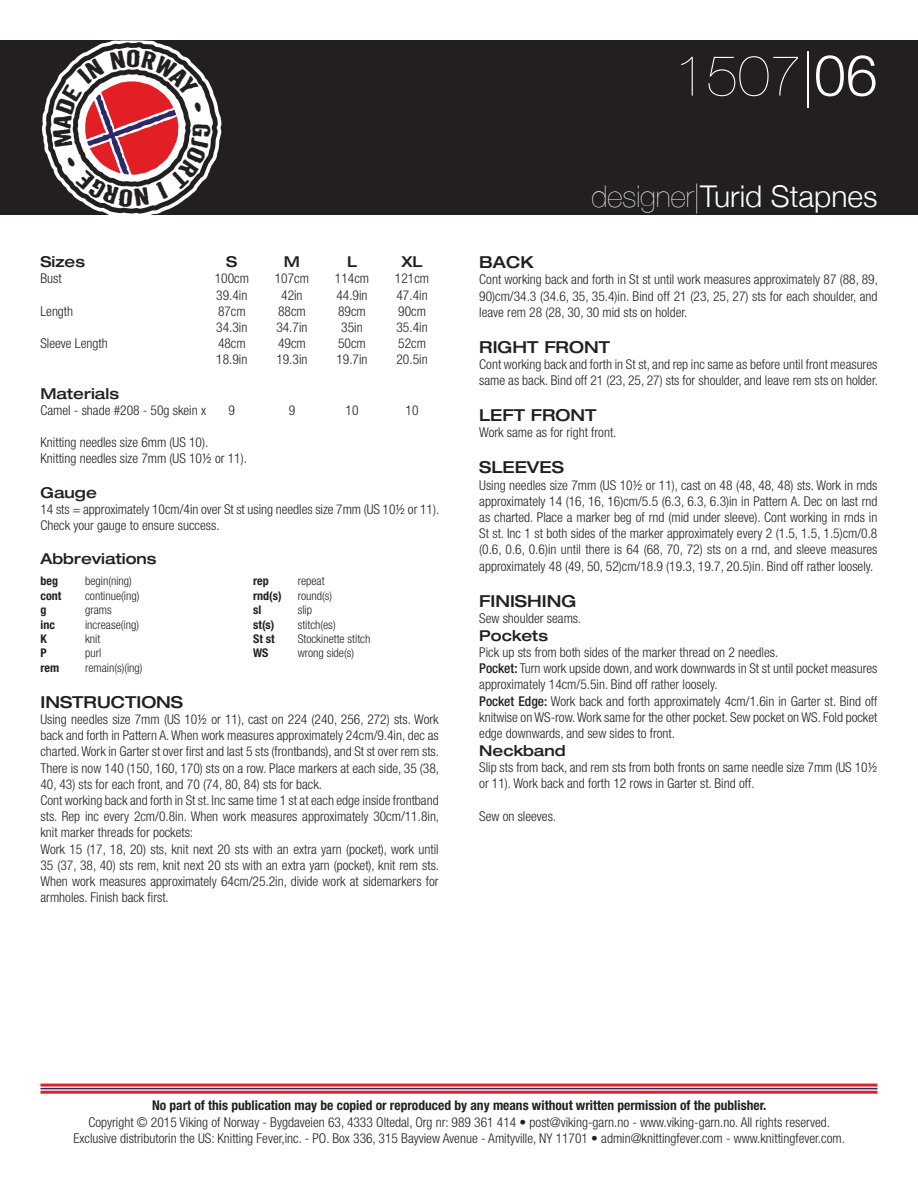
<style>
.page{position:relative;width:918px;height:1188px;background:#fff}
.page>*{position:absolute;margin:0;border:0;box-sizing:border-box;transform-origin:0 0}
.t1{font:200 57px "Helvetica Neue";color:#fff}
.t2{font:300 30px "Helvetica Neue";color:#fff}
.t3{font:500 expanded 16.5px "Helvetica Neue LT Std";color:#231f20}
.t4{font:500 expanded 15px "Helvetica Neue LT Std";color:#231f20}
.t5{font:300 condensed 13.5px/16.2px "Helvetica Neue";color:#231f20}
.t6{font:700 condensed 13.5px "Helvetica Neue";color:#231f20}
.t7{font:300 condensed 12px "Helvetica Neue";color:#231f20}
.t8{font:700 condensed 12px "Helvetica Neue";color:#231f20}
.s1{font-weight:300}
.s2{font-weight:200}
.s3{font-weight:500}
</style>
<div class="page">
<div style="left:0;top:40px;width:918px;height:175px;background:#231f20"></div>
<hr style="left:40px;top:1088px;width:838px;height:1px;background:#2b2968">
<hr style="left:40px;top:1084px;width:838px;height:3px;background:#e31f26">
<hr style="left:40px;top:1091px;width:838px;height:3px;background:#e31f26">
<svg style="left:42px;top:40px;width:180px;height:175px"></svg>
<h1 class="t1" style="left:675px;top:43px;width:204px">1507|<span class="s1">06</span></h1>
<p class="t4" style="left:40px;top:253px;width:46px">Sizes</p>
<p class="t5" style="left:40px;top:270px;width:23px">Bust</p>
<p class="t5" style="left:40px;top:303px;width:34px">Length</p>
<p class="t5" style="left:40px;top:335px;width:69px">Sleeve Length</p>
<p class="t4" style="left:40px;top:384px;width:80px">Materials</p>
<p class="t5" style="left:40px;top:402px;width:167px">Camel - shade #208 - 50g skein x</p>
<p class="t5" style="left:40px;top:434px;width:208px">Knitting needles size 6mm (US 10).<br>Knitting needles size 7mm (US 10½ or 11).</p>
<p class="t4" style="left:40px;top:483px;width:58px">Gauge</p>
<p class="t5" style="left:40px;top:501px;width:400px">14 sts = approximately 10cm/4in over St st using needles size 7mm (US 10½ or 11).<br>Check your gauge to ensure success.</p>
<p class="t4" style="left:40px;top:550px;width:118px">Abbreviations</p>
<p class="t8" style="left:40px;top:574px;width:19px">beg</p>
<p class="t7" style="left:85px;top:574px;width:48px">begin(ning)</p>
<p class="t8" style="left:40px;top:588px;width:22px">cont</p>
<p class="t7" style="left:85px;top:589px;width:56px">continue(ing)</p>
<p class="t8" style="left:40px;top:603px;width:7px">g</p>
<p class="t7" style="left:85px;top:603px;width:28px">grams</p>
<p class="t8" style="left:40px;top:617px;width:16px">inc</p>
<p class="t7" style="left:85px;top:617px;width:55px">increase(ing)</p>
<p class="t8" style="left:40px;top:631px;width:8px">K</p>
<p class="t7" style="left:85px;top:632px;width:17px">knit</p>
<p class="t8" style="left:40px;top:646px;width:8px">P</p>
<p class="t7" style="left:85px;top:646px;width:18px">purl</p>
<p class="t8" style="left:40px;top:660px;width:20px">rem</p>
<p class="t7" style="left:85px;top:661px;width:59px">remain(s)(ing)</p>
<p class="t4" style="left:226px;top:253px;width:13px">S</p>
<p class="t5" style="left:215px;top:270px;width:36px">100cm<br>39.4in<br>87cm<br>34.3in<br>48cm<br>18.9in</p>
<p class="t4" style="left:284px;top:253px;width:18px">M</p>
<p class="t5" style="left:275px;top:270px;width:36px;text-align:center">107cm<br>42in<br>88cm<br>34.7in<br>49cm<br>19.3in</p>
<p class="t4" style="left:347px;top:253px;width:12px">L</p>
<p class="t5" style="left:335px;top:270px;width:36px;text-align:center">114cm<br>44.9in<br>89cm<br>35in<br>50cm<br>19.7in</p>
<p class="t4" style="left:402px;top:253px;width:23px">XL</p>
<p class="t5" style="left:395px;top:270px;width:36px">121cm<br>47.4in<br>90cm<br>35.4in<br>52cm<br>20.5in</p>
<p class="t5" style="left:229px;top:402px;width:8px">9</p>
<p class="t5" style="left:289px;top:402px;width:8px">9</p>
<p class="t5" style="left:346px;top:402px;width:14px">10</p>
<p class="t5" style="left:406px;top:402px;width:14px">10</p>
<p class="t8" style="left:253px;top:574px;width:17px">rep</p>
<p class="t7" style="left:298px;top:574px;width:28px">repeat</p>
<p class="t8" style="left:253px;top:588px;width:30px">rnd(s)</p>
<p class="t7" style="left:298px;top:589px;width:36px">round(s)</p>
<p class="t8" style="left:253px;top:603px;width:10px">sl</p>
<p class="t7" style="left:298px;top:603px;width:16px">slip</p>
<p class="t8" style="left:253px;top:617px;width:23px">st(s)</p>
<p class="t7" style="left:298px;top:617px;width:39px">stitch(es)</p>
<p class="t8" style="left:253px;top:631px;width:23px">St st</p>
<p class="t7" style="left:298px;top:632px;width:74px">Stockinette stitch</p>
<p class="t8" style="left:253px;top:646px;width:17px">WS</p>
<p class="t7" style="left:298px;top:646px;width:58px">wrong side(s)</p>
<p class="t3" style="left:40px;top:692px;width:144px">INSTRUCTIONS</p>
<p class="t5" style="left:40px;top:711px;width:400px">Using needles size 7mm (US 10½ or 11), cast on 224 (240, 256, 272) sts. Work back and forth in Pattern A. When work measures approximately 24cm/9.4in, dec as charted. Work in Garter st over first and last 5 sts (frontbands), and St st over rem sts.<br>There is now 140 (150, 160, 170) sts on a row. Place markers at each side, 35 (38, 40, 43) sts for each front, and 70 (74, 80, 84) sts for back.<br>Cont working back and forth in St st. Inc same time 1 st at each edge inside frontband sts. Rep inc every 2cm/0.8in. When work measures approximately 30cm/11.8in, knit marker threads for pockets:<br>Work 15 (17, 18, 20) sts, knit next 20 sts with an extra yarn (pocket), work until 35 (37, 38, 40) sts rem, knit next 20 sts with an extra yarn (pocket), knit rem sts.<br>When work measures approximately 64cm/25.2in, divide work at sidemarkers for armholes. Finish back first.</p>
<h2 class="t2" style="left:591px;top:178px;width:288px"><span class="s2">designer|</span>Turid Stapnes</h2>
<p class="t3" style="left:479px;top:252px;width:56px">Bac k</p>
<p class="t5" style="left:479px;top:272px;width:400px;text-align:justify">Cont working back and forth in St st until work measures approximately 87 (88, 89, 90)cm/34.3 (34.6, 35, 35.4)in. Bind off 21 (23, 25, 27) sts for each shoulder, and leave rem 28 (28, 30, 30 mid sts on holder.</p>
<p class="t3" style="left:479px;top:337px;width:91px">Rig ht front</p>
<p class="t5" style="left:479px;top:356px;width:400px">Cont working back and forth in St st, and rep inc same as before until front measures same as back. Bind off 21 (23, 25, 27) sts for shoulder, and leave rem sts on holder.</p>
<p class="t3" style="left:479px;top:405px;width:78px">Left front</p>
<p class="t5" style="left:479px;top:425px;width:139px">Work same as for right front.</p>
<p class="t3" style="left:479px;top:457px;width:85px">Sleeves</p>
<p class="t5" style="left:479px;top:477px;width:400px;text-align:justify">Using needles size 7mm (US 10½ or 11), cast on 48 (48, 48, 48) sts. Work in rnds approximately 14 (16, 16, 16)cm/5.5 (6.3, 6.3, 6.3)in in Pattern A. Dec on last rnd as charted. Place a marker beg of rnd (mid under sleeve). Cont working in rnds in St st. Inc 1 st both sides of the marker approximately every 2 (1.5, 1.5, 1.5)cm/0.8 (0.6, 0.6, 0.6)in until there is 64 (68, 70, 72) sts on a rnd, and sleeve measures approximately 48 (49, 50, 52)cm/18.9 (19.3, 19.7, 20.5)in. Bind off rather loosely.</p>
<p class="t3" style="left:479px;top:591px;width:11px">Finis</p>
<p class="t3" style="left:527px;top:591px;width:27px">hing</p>
<p class="t5" style="left:479px;top:610px;width:104px">Sew shoulder seams.</p>
<p class="t4" style="left:479px;top:626px;width:70px">Pockets</p>
<p class="t5" style="left:479px;top:644px;width:400px">Pick up sts from both sides of the marker thread on 2 needles.<br><span class="s3">Pocket:</span> Turn work upside down, and work downwards in St st until pocket measures approximately 14cm/5.5in. Bind off rather loosely.<br><span class="s3">Pocket Edge:</span> Work back and forth approximately 4cm/1.6in in Garter st. Bind off knitwise on WS-row. Work same for the other pocket. Sew pocket on WS. Fold pocket edge downwards, and sew sides to front.</p>
<p class="t4" style="left:479px;top:741px;width:88px">Neckband</p>
<p class="t5" style="left:479px;top:759px;width:400px">Slip sts from back, and rem sts from both fronts on same needle size 7mm (US 10½ or 11). Work back and forth 12 rows in Garter st. Bind off.</p>
<p class="t5" style="left:479px;top:808px;width:78px">Sew on sleeves.</p>
<p class="t6" style="left:152px;top:1097px;width:616px">No part of this publication may be copied or reproduced by any means without written permission of the publisher.</p>
<p class="t5" style="left:74px;top:1114px;width:773px;text-align:center">Copyright © 2015 Viking of Norway - Bygdaveien 63, 4333 Oltedal, Org nr: 989 361 414 • post@viking-garn.no - www.viking-garn.no. All rights reserved.<br>Exclusive distributorin the US: Knitting Fever,inc. - PO. Box 336, 315 Bayview Avenue - Amityville, NY 11701 • admin@knittingfever.com - www.knittingfever.com.</p>
</div>
